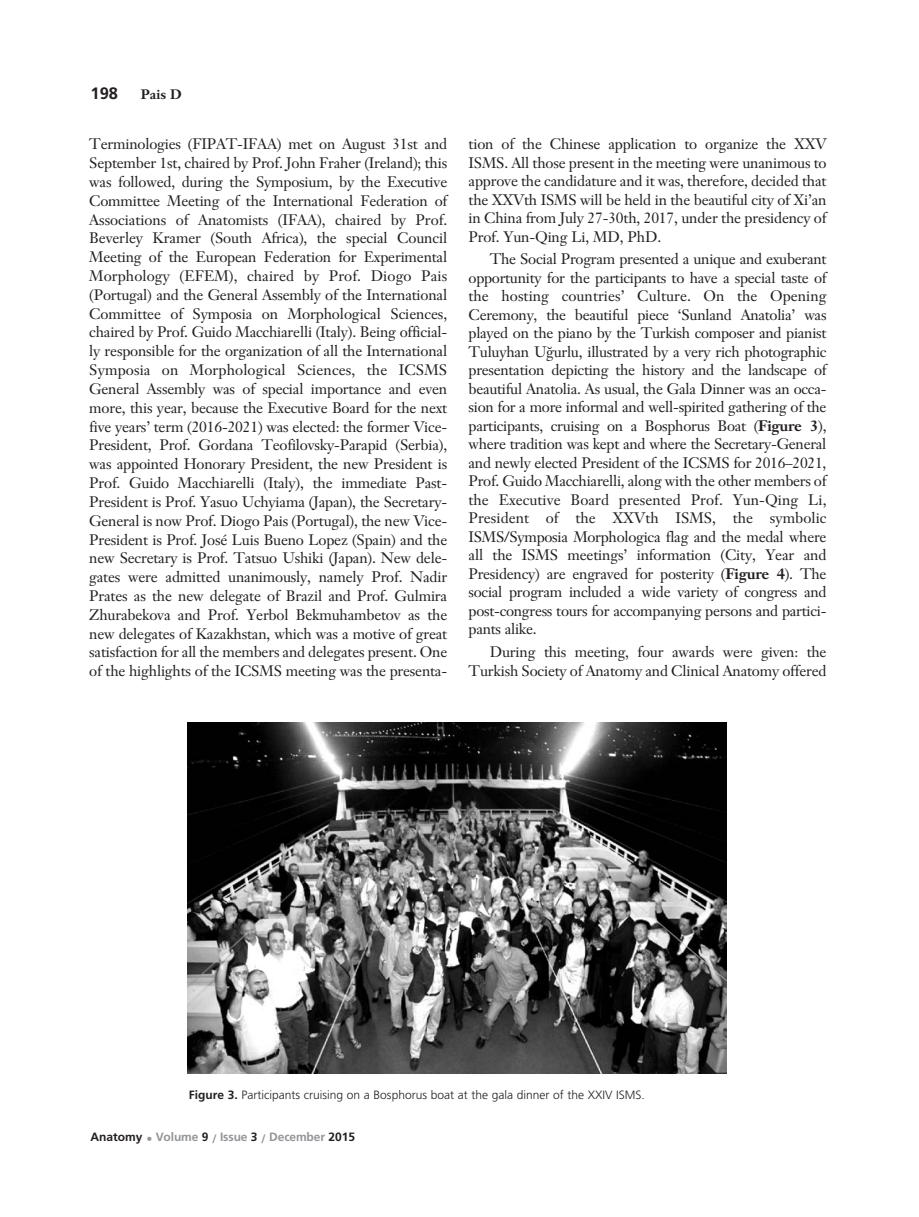
<style>
.page{position:relative;width:919px;height:1217px;background:#fff}
.page>*{position:absolute;margin:0;border:0;box-sizing:border-box;transform-origin:0 0}
.t1{font:700 16.5px "Frutiger";color:#231f20}
.t2{font:15px/18.8px "Janson Text";letter-spacing:-.015em;color:#231f20;text-align:justify}
.t3{font:700 13.5px "Janson Text";color:#231f20}
.t4{font:300 12px "Frutiger";color:#231f20}
.t5{font:700 12px "Frutiger";letter-spacing:-.01em;color:#939598}
.s1{font-weight:700}
.s2{color:#231f20}
</style>
<div class="page">
<img style="left:187px;top:722px;width:539px;height:351px">
<p class="t1" style="left:91px;top:87px;width:29px">198</p>
<p class="t3" style="left:141px;top:89px;width:42px">Pais D</p>
<p class="t2" style="left:89px;top:136px;width:359px">Terminologies (FIPAT-IFAA) met on August 31st and September 1st, chaired by Prof. John Fraher (Ireland); this was followed, during the Symposium, by the Executive Committee Meeting of the International Federation of Associations of Anatomists (IFAA), chaired by Prof.<br>Beverley Kramer (South Africa), the special Council Meeting of the European Federation for Experimental Morphology (EFEM), chaired by Prof. Diogo Pais (Portugal) and the General Assembly of the International Committee of Symposia on Morphological Sciences, chaired by Prof. Guido Macchiarelli (Italy). Being official&shy;ly responsible for the organization of all the International Symposia on Morphological Sciences, the ICSMS General Assembly was of special importance and even more, this year, because the Executive Board for the next five years’ term (2016-2021) was elected: the former Vice-President, Prof. Gordana Teofilovsky-Parapid (Serbia), was appointed Honorary President, the new President is Prof. Guido Macchiarelli (Italy), the immediate Past-President is Prof. Yasuo Uchyiama (Japan), the Secretary-General is now Prof. Diogo Pais (Portugal), the new Vice-President is Prof. José Luis Bueno Lopez (Spain) and the new Secretary is Prof. Tatsuo Ushiki (Japan). New dele&shy;gates were admitted unanimously, namely Prof. Nadir Prates as the new delegate of Brazil and Prof. Gulmira Zhurabekova and Prof. Yerbol Bekmuhambetov as the new delegates of Kazakhstan, which was a motive of great satisfaction for all the members and delegates present. One of the highlights of the ICSMS meeting was the presenta-</p>
<p class="t2" style="left:468px;top:136px;width:359px">tion of the Chinese application to organize the XXV ISMS. All those present in the meeting were unanimous to approve the candidature and it was, therefore, decided that the XXVth ISMS will be held in the beautiful city of Xi’an in China from July 27-30th, 2017, under the presidency of Prof. Yun-Qing Li, MD, PhD.</p>
<p class="t2" style="left:468px;top:251px;width:359px;text-indent:21px">The Social Program presented a unique and exuberant opportunity for the participants to have a special taste of the hosting countries’ Culture. On the Opening Ceremony, the beautiful piece ‘Sunland Anatolia’ was played on the piano by the Turkish composer and pianist Tuluyhan U¤urlu, illustrated by a very rich photographic presentation depicting the history and the landscape of beautiful Anatolia. As usual, the Gala Dinner was an occa&shy;sion for a more informal and well-spirited gathering of the participants, cruising on a Bosphorus Boat (<span class="s1">Figure 3</span>), where tradition was kept and where the Secretary-General and newly elected President of the ICSMS for 2016–2021, Prof. Guido Macchiarelli, along with the other members of the Executive Board presented Prof. Yun-Qing Li, President of the XXVth ISMS, the symbolic ISMS/Symposia Morphologica flag and the medal where all the ISMS meetings’ information (City, Year and Presidency) are engraved for posterity (<span class="s1">Figure 4</span>). The social program included a wide variety of congress and post-congress tours for accompanying persons and partici&shy;pants alike.</p>
<p class="t2" style="left:468px;top:644px;width:359px;text-align:right">During this meeting, four awards were given: the<br>Turkish Society of Anatomy and Clinical Anatomy offered</p>
<p class="t4" style="left:189px;top:1089px;width:457px"><span class="s1">Figure 3.</span> Participants cruising on a Bosphorus boat at the gala dinner of the XXIV ISMS.</p>
<p class="t5" style="left:91px;top:1132px;width:266px"><span class="s2">Anatomy</span> • Volume <span class="s2">9</span> / Issue <span class="s2">3</span> / December <span class="s2">2015</span></p>
</div>
